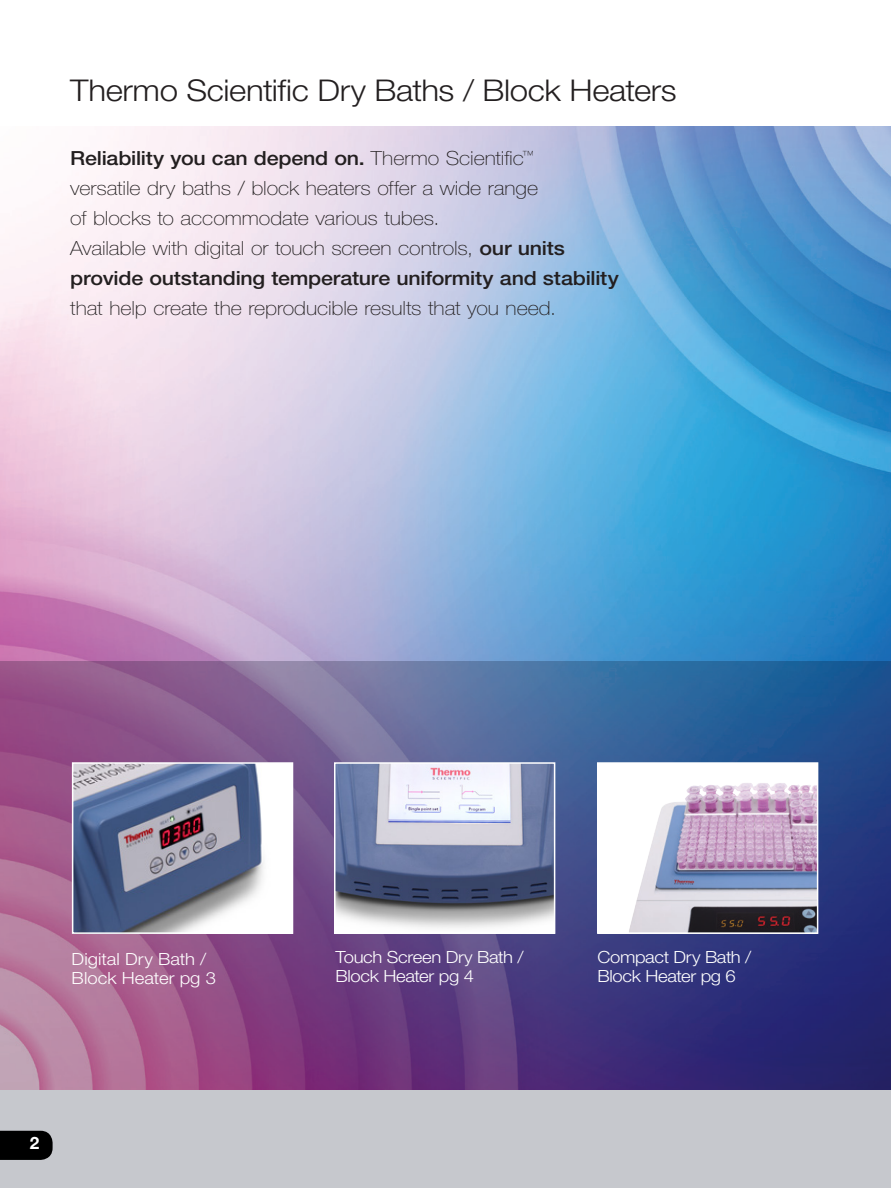
<style>
.page{position:relative;width:891px;height:1188px;background:#fff}
.page>*{position:absolute;margin:0;border:0;box-sizing:border-box;transform-origin:0 0}
.Headline_level_2{font:300 30px "Helvetica Neue LT Std";letter-spacing:-.015em;color:#231f20;scale:1.1 1}
.Subhead_level_4{font:100 19.5px/30px "Helvetica Neue LT Std";letter-spacing:-.005em;color:#231f20;scale:1.1 1}
.t1{font:700 17.1px "Helvetica Neue LT Std";color:#fff}
.Headline_level_2-2{font:300 16.8px/19.5px "Helvetica Neue LT Std";letter-spacing:-.015em;color:#fff;scale:1.1 1}
.s1{font-weight:500}
</style>
<div class="page">
<img style="left:0;top:126px;width:891px;height:536px">
<svg style="left:0;top:662px;width:891px;height:526px;background:#7a6c9a"></svg>
<img style="left:337px;top:765px;width:215px;height:166px">
<div style="left:334px;top:762px;width:221px;height:172px;border:2px solid #fff"></div>
<img style="left:75px;top:765px;width:215px;height:166px">
<div style="left:72px;top:762px;width:221px;height:172px;border:2px solid #fff"></div>
<div style="left:598px;top:763px;width:220px;height:170px;background:#fff"></div>
<img style="left:629px;top:783px;width:186px;height:148px">
<div style="left:597px;top:762px;width:221px;height:172px;border:2px solid #fff"></div>
<svg style="left:0;top:1131px;width:53px;height:29px;background:#090909"></svg>
<p class="Headline_level_2" style="left:70px;top:72px;width:553px">Thermo Scientific Dry Baths / Block Heaters</p>
<p class="Subhead_level_4" style="left:70px;top:143px;width:500px"><span class="s1">Reliability you can depend on.</span> Thermo Scientific<sup>™<br></sup>versatile dry baths / block heaters offer a wide range<br>of blocks to accommodate various tubes.<br>Available with digital or touch screen controls, <span class="s1">our units provide outstanding temperature uniformity and stability </span>that help create the reproducible results that you need.</p>
<p class="Headline_level_2-2" style="left:72px;top:949px;width:133px">Digital Dry Bath /<br>Block Heater pg 3</p>
<p class="Headline_level_2-2" style="left:336px;top:947px;width:172px">Touch Screen Dry Bath /</p>
<p class="Headline_level_2-2" style="left:336px;top:966px;width:127px">Block Heater pg 4</p>
<p class="t1" style="left:30px;top:1133px;width:11px">2</p>
<p class="Headline_level_2-2" style="left:597px;top:947px;width:142px">Compact Dry Bath /</p>
<p class="Headline_level_2-2" style="left:597px;top:966px;width:127px">Block Heater pg 6</p>
</div>
